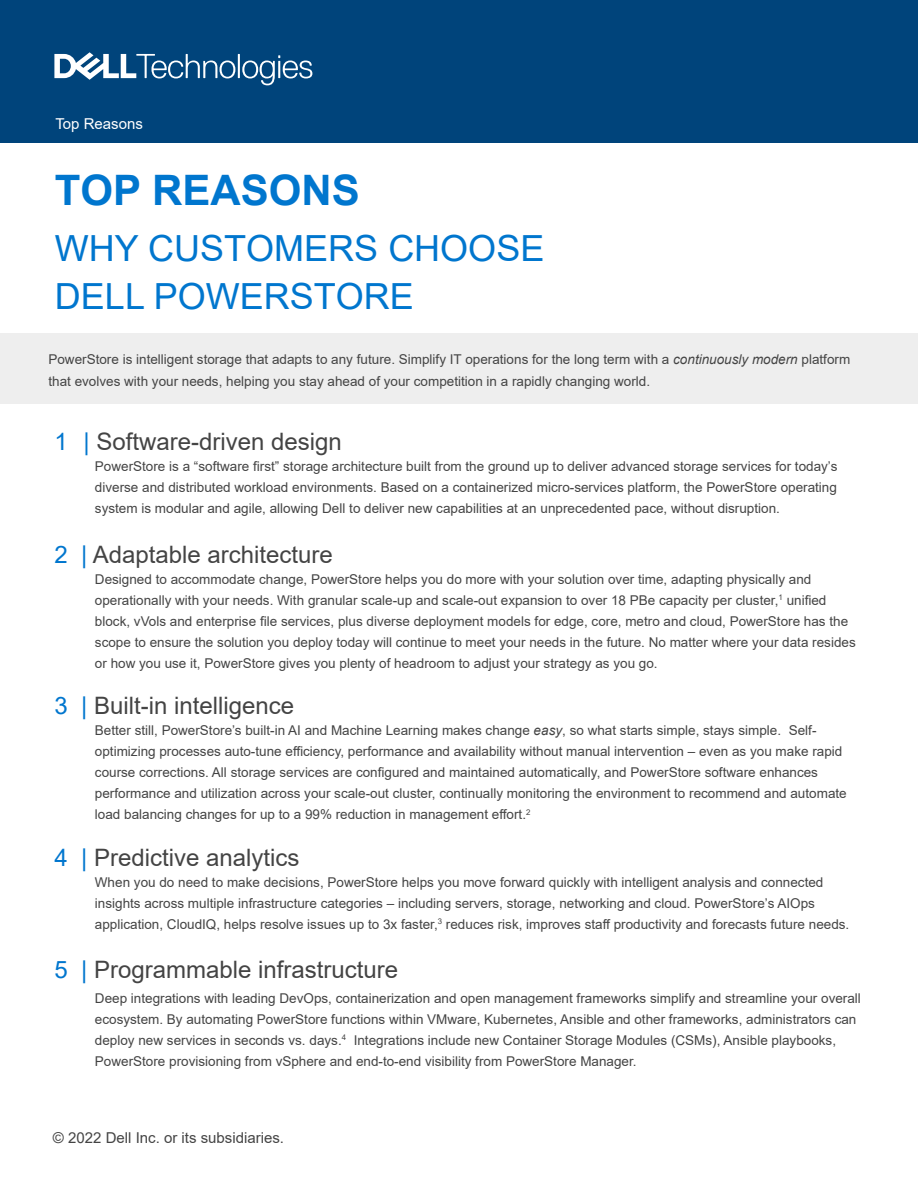
<style>
.page{position:relative;width:918px;height:1188px;background:#fff}
.page>*{position:absolute;margin:0;border:0;box-sizing:border-box;transform-origin:0 0}
.t1{font:700 42px "Arial";color:#0076ce}
.t2{font:36px/48.6px "Arial";color:#0076ce}
.t3{font:24px "Arial";color:#444}
.t4{font:15px "Arial";color:#444}
.t5{font:15px "Arial";color:#fff}
.t6{font:13.5px/21px "Arial";color:#444}
.s1{font-style:italic}
.s2{color:#0076ce}
</style>
<div class="page">
<div style="left:0;top:0;width:918px;height:143px;background:#00447b"></div>
<svg style="left:54px;top:52px;width:258px;height:33px"></svg>
<div style="left:0;top:333px;width:918px;height:71px;background:#eee"></div>
<p class="t5" style="left:55px;top:113px;width:89px">Top Reasons</p>
<h1 class="t1" style="left:55px;top:161px;width:306px">TOP REASONS</h1>
<h2 class="t2" style="left:55px;top:224px;width:491px">WHY CUSTOMERS CHOOSE<br>DELL POWERSTORE</h2>
<p class="t6" style="left:48px;top:348px;width:803px;line-height:21.8px">PowerStore is intelligent storage that adapts to any future. Simplify IT operations for the long term with a <span class="s1">continuously modern</span> platform that evolves with your needs, helping you stay ahead of your competition in a rapidly changing world.</p>
<h3 class="t3" style="left:54px;top:425px;width:289px"><span class="s2">1 |</span> Software-driven design</h3>
<p class="t6" style="left:95px;top:455px;width:744px;text-align:justify">PowerStore is a “software first” storage architecture built from the ground up to deliver advanced storage services for today’s diverse and distributed workload environments. Based on a containerized micro-services platform, the PowerStore operating system is modular and agile, allowing Dell to deliver new capabilities at an unprecedented pace, without disruption.</p>
<h3 class="t3" style="left:54px;top:538px;width:280px"><span class="s2">2 |</span> Adaptable architecture</h3>
<p class="t6" style="left:95px;top:568px;width:762px">Designed to accommodate change, PowerStore helps you do more with your solution over time, adapting physically and operationally with your needs. With granular scale-up and scale-out expansion to over 18 PBe capacity per cluster,<sup>1</sup> unified block, vVols and enterprise file services, plus diverse deployment models for edge, core, metro and cloud, PowerStore has the scope to ensure the solution you deploy today will continue to meet your needs in the future. No matter where your data resides or how you use it, PowerStore gives you plenty of headroom to adjust your strategy as you go.</p>
<h3 class="t3" style="left:54px;top:689px;width:241px"><span class="s2">3 |</span> Built-in intelligence</h3>
<p class="t6" style="left:95px;top:720px;width:753px">Better still, PowerStore’s built-in AI and Machine Learning makes change <span class="s1">easy</span>, so what starts simple, stays simple. Self&shy;optimizing processes auto-tune efficiency, performance and availability without manual intervention – even as you make rapid course corrections. All storage services are configured and maintained automatically, and PowerStore software enhances performance and utilization across your scale-out cluster, continually monitoring the environment to recommend and automate load balancing changes for up to a 99% reduction in management effort.<sup>2</sup></p>
<h3 class="t3" style="left:54px;top:841px;width:246px"><span class="s2">4 |</span> Predictive analytics</h3>
<p class="t6" style="left:95px;top:871px;width:756px">When you do need to make decisions, PowerStore helps you move forward quickly with intelligent analysis and connected insights across multiple infrastructure categories – including servers, storage, networking and cloud. PowerStore’s AIOps application, CloudIQ, helps resolve issues up to 3x faster,<sup>3</sup> reduces risk, improves staff productivity and forecasts future needs.</p>
<h3 class="t3" style="left:54px;top:953px;width:345px"><span class="s2">5 |</span> Programmable infrastructure</h3>
<p class="t6" style="left:95px;top:987px;width:768px">Deep integrations with leading DevOps, containerization and open management frameworks simplify and streamline your overall ecosystem. By automating PowerStore functions within VMware, Kubernetes, Ansible and other frameworks, administrators can deploy new services in seconds vs. days.<sup>4</sup> Integrations include new Container Storage Modules (CSMs), Ansible playbooks, PowerStore provisioning from vSphere and end-to-end visibility from PowerStore Manager.</p>
<p class="t4" style="left:53px;top:1127px;width:233px">© 2022 Dell Inc. or its subsidiaries.</p>
</div>
